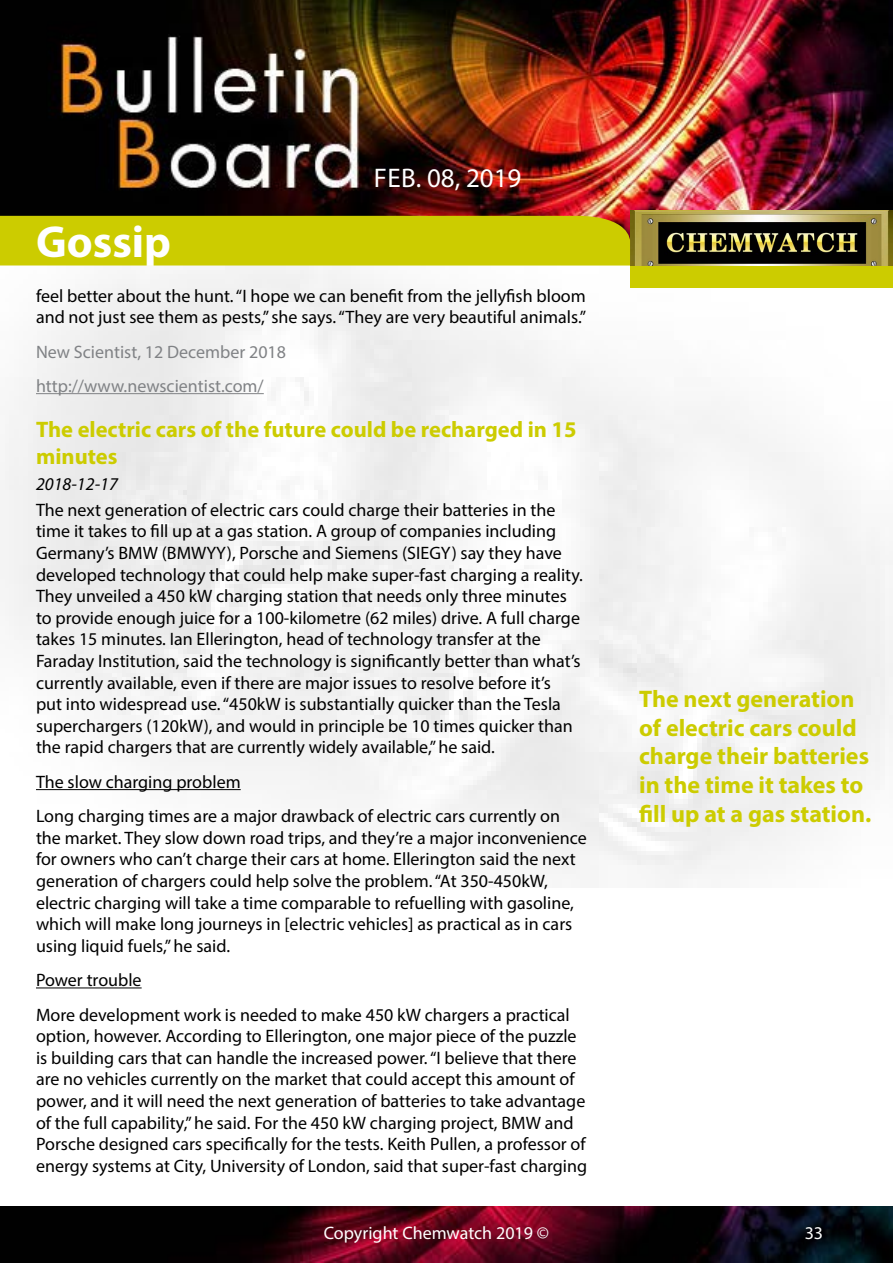
<style>
.page{position:relative;width:893px;height:1263px;background:#fff}
.page>*{position:absolute;margin:0;border:0;box-sizing:border-box;transform-origin:0 0}
.t1{font:700 45px "Myriad Pro";color:#fff}
.t2{font:27px "Myriad Pro";color:#fff}
.t3{font:700 24px/28.8px "Myriad Pro";color:#cc0}
.t4{font:700 22.5px/27px "Myriad Pro";color:#cc0}
.t5{font:18px/21.6px "Myriad Pro";color:#000}
.t6{font:18px/34.3px "Myriad Pro";color:#808285}
.t7{font:18px "Myriad Pro";color:#fff}
.t8{font:italic 18px "Myriad Pro";color:#000}
</style>
<div class="page">
<img style="left:0;top:0;width:893px;height:887px">
<div style="left:630px;top:265px;width:263px;height:23px;background:#cc0"></div>
<img style="left:630px;top:210px;width:262px;height:56px">
<svg style="left:0;top:216px;width:630px;height:72px"></svg>
<img style="left:0;top:1206px;width:893px;height:57px">
<hr style="left:36px;top:393px;width:228px;height:1px;background:#808285">
<hr style="left:36px;top:789px;width:205px;height:1px;background:#000">
<hr style="left:36px;top:987px;width:106px;height:1px;background:#000">
<h2 class="t2" style="left:374px;top:161px;width:149px">Feb. 08, 2019</h2>
<h1 class="t1" style="left:36px;top:213px;width:137px">Gossip</h1>
<p class="t5" style="left:36px;top:284px;width:552px">feel better about the hunt. “I hope we can benefit from the jellyfish bloom and not just see them as pests,” she says. “They are very beautiful animals.”</p>
<p class="t6" style="left:36px;top:334px;width:252px">New Scientist, 12 December 2018 http://www.newscientist.com/</p>
<p class="t4" style="left:36px;top:415px;width:542px">The electric cars of the future could be recharged in 15 minutes</p>
<p class="t8" style="left:36px;top:473px;width:83px">2018-12-17</p>
<p class="t5" style="left:36px;top:499px;width:548px">The next generation of electric cars could charge their batteries in the time it takes to fill up at a gas station. A group of companies including Germany’s BMW (BMWYY), Porsche and Siemens (SIEGY) say they have developed technology that could help make super-fast charging a reality.<br>They unveiled a 450 kW charging station that needs only three minutes to provide enough juice for a 100-kilometre (62 miles) drive. A full charge takes 15 minutes. Ian Ellerington, head of technology transfer at the Faraday Institution, said the technology is significantly better than what’s currently available, even if there are major issues to resolve before it’s<br>put into widespread use. “450kW is substantially quicker than the Tesla superchargers (120kW), and would in principle be 10 times quicker than the rapid chargers that are currently widely available,” he said.</p>
<p class="t5" style="left:36px;top:764px;width:526px;line-height:34.3px">The slow charging problem<br>Long charging times are a major drawback of electric cars currently on</p>
<p class="t5" style="left:36px;top:827px;width:552px">the market. They slow down road trips, and they’re a major inconvenience for owners who can’t charge their cars at home. Ellerington said the next generation of chargers could help solve the problem. “At 350-450kW, electric charging will take a time comparable to refuelling with gasoline, which will make long journeys in [electric vehicles] as practical as in cars using liquid fuels,” he said.</p>
<p class="t5" style="left:36px;top:963px;width:535px;line-height:34.3px">Power trouble<br>More development work is needed to make 450 kW chargers a practical</p>
<p class="t5" style="left:36px;top:1025px;width:553px">option, however. According to Ellerington, one major piece of the puzzle is building cars that can handle the increased power. “I believe that there are no vehicles currently on the market that could accept this amount of power, and it will need the next generation of batteries to take advantage of the full capability,” he said. For the 450 kW charging project, BMW and Porsche designed cars specifically for the tests. Keith Pullen, a professor of energy systems at City, University of London, said that super-fast charging</p>
<h3 class="t3" style="left:639px;top:683px;width:234px">The next generation of electric cars could charge their batteries in the time it takes to fill up at a gas station.</h3>
<p class="t7" style="left:324px;top:1222px;width:227px">Copyright Chemwatch 2019 ©</p>
<p class="t7" style="left:805px;top:1222px;width:20px">33</p>
</div>
